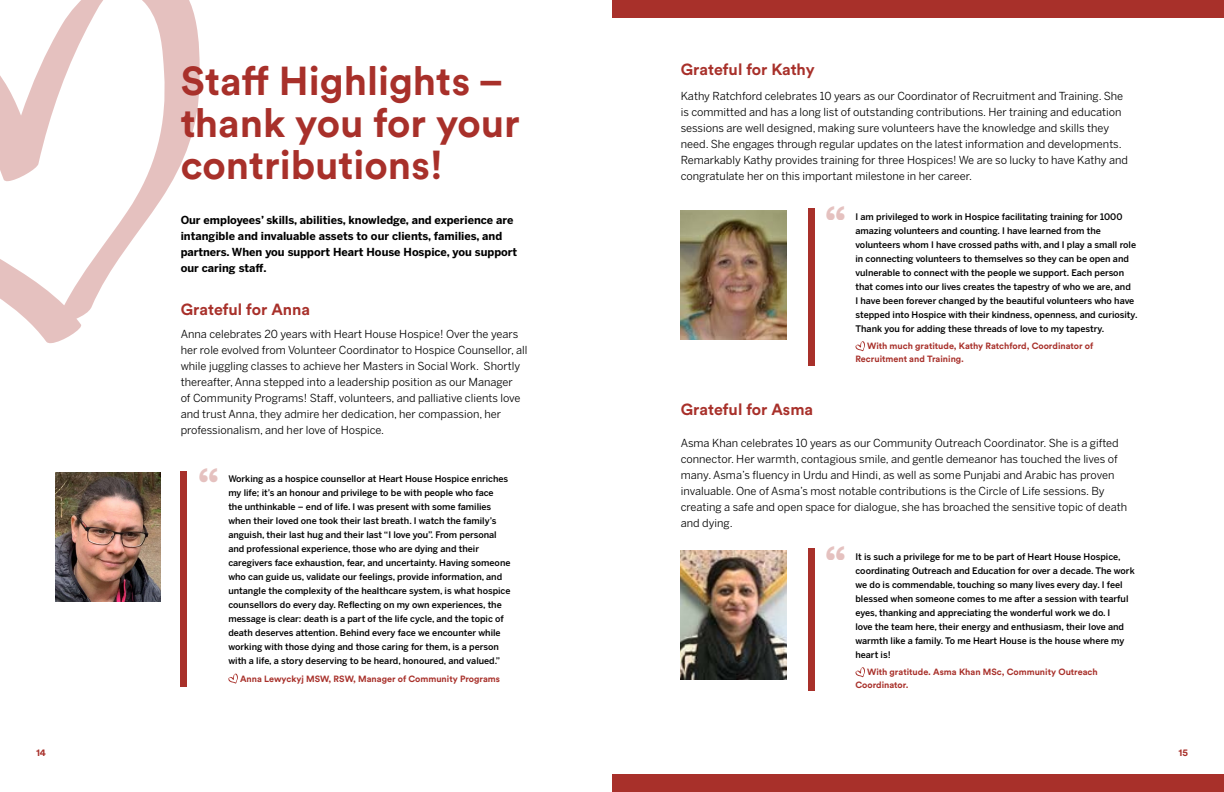
<style>
.page{position:relative;width:1224px;height:792px;background:#fff}
.page>*{position:absolute;margin:0;border:0;box-sizing:border-box;transform-origin:0 0}
.t1{font:700 50px "Circular Std";color:#a8302a}
.t2{font:700 40px/42px "Circular Std";color:#a8302a}
.t3{font:700 16px "Circular Std";color:#a8302a}
.t4{font:11px/16px "Benton Sans";color:#000}
.t5{font:700 11px/16px "Benton Sans";color:#000}
.t6{font:700 10px "Circular Std";color:#a8302a}
.t7{font:500 9px/14px "Benton Sans";color:#000}
.t8{font:700 9px/13px "Circular Std";color:#a8302a}
</style>
<div class="page">
<svg style="left:0;top:0;width:200px;height:343px"></svg>
<div style="left:612px;top:774px;width:612px;height:18px;background:#a8302a"></div>
<div style="left:612px;top:0;width:612px;height:18px;background:#a8302a"></div>
<img style="left:55px;top:472px;width:106px;height:129px">
<img style="left:681px;top:210px;width:105px;height:129px">
<svg style="left:228px;top:674px;width:10px;height:10px"></svg>
<div style="left:181px;top:471px;width:6px;height:216px;background:#a8302a"></div>
<svg style="left:855px;top:341px;width:10px;height:10px"></svg>
<div style="left:808px;top:208px;width:6px;height:158px;background:#a8302a"></div>
<img style="left:681px;top:550px;width:105px;height:129px">
<svg style="left:855px;top:667px;width:10px;height:10px"></svg>
<div style="left:808px;top:548px;width:6px;height:142px;background:#a8302a"></div>
<h2 class="t2" style="left:181px;top:59px;width:341px">Staff Highlights – thank you for your contributions!</h2>
<p class="t5" style="left:181px;top:212px;width:338px">Our employees’ skills, abilities, knowledge, and experience are intangible and invaluable assets to our clients, families, and partners. When you support Heart House Hospice, you support our caring staff.</p>
<h3 class="t3" style="left:181px;top:299px;width:131px">Grateful for Anna</h3>
<p class="t4" style="left:181px;top:326px;width:348px">Anna celebrates 20 years with Heart House Hospice! Over the years her role evolved from Volunteer Coordinator to Hospice Counsellor, all while juggling classes to achieve her Masters in Social Work. Shortly thereafter, Anna stepped into a leadership position as our Manager<br>of Community Programs! Staff, volunteers, and palliative clients love and trust Anna, they admire her dedication, her compassion, her professionalism, and her love of Hospice.</p>
<h1 class="t1" style="left:197px;top:454px;width:23px">“</h1>
<p class="t7" style="left:228px;top:472px;width:284px">Working as a hospice counsellor at Heart House Hospice enriches my life; it’s an honour and privilege to be with people who face<br>the unthinkable – end of life. I was present with some families when their loved one took their last breath. I watch the family’s anguish, their last hug and their last “I love you”. From personal and professional experience, those who are dying and their caregivers face exhaustion, fear, and uncertainty. Having someone who can guide us, validate our feelings, provide information, and untangle the complexity of the healthcare system, is what hospice counsellors do every day. Reflecting on my own experiences, the message is clear: death is a part of the life cycle, and the topic of death deserves attention. Behind every face we encounter while working with those dying and those caring for them, is a person with a life, a story deserving to be heard, honoured, and valued.”</p>
<p class="t8" style="left:240px;top:672px;width:261px">Anna Lewyckyj MSW, RSW, Manager of Community Programs</p>
<h3 class="t3" style="left:681px;top:59px;width:135px">Grateful for Kathy</h3>
<p class="t4" style="left:681px;top:88px;width:449px">Kathy Ratchford celebrates 10 years as our Coordinator of Recruitment and Training. She is committed and has a long list of outstanding contributions. Her training and education sessions are well designed, making sure volunteers have the knowledge and skills they need. She engages through regular updates on the latest information and developments.<br>Remarkably Kathy provides training for three Hospices! We are so lucky to have Kathy and congratulate her on this important milestone in her career.</p>
<h1 class="t1" style="left:824px;top:192px;width:23px">“</h1>
<p class="t7" style="left:855px;top:209px;width:284px">I am privileged to work in Hospice facilitating training for 1000 amazing volunteers and counting. I have learned from the volunteers whom I have crossed paths with, and I play a small role in connecting volunteers to themselves so they can be open and vulnerable to connect with the people we support. Each person that comes into our lives creates the tapestry of who we are, and<br>I have been forever changed by the beautiful volunteers who have stepped into Hospice with their kindness, openness, and curiosity.<br>Thank you for adding these threads of love to my tapestry.</p>
<p class="t8" style="left:855px;top:339px;width:239px;text-indent:12px">With much gratitude, Kathy Ratchford, Coordinator of<br>Recruitment and Training.</p>
<h3 class="t3" style="left:681px;top:399px;width:134px">Grateful for Asma</h3>
<p class="t4" style="left:681px;top:435px;width:448px">Asma Khan celebrates 10 years as our Community Outreach Coordinator. She is a gifted connector. Her warmth, contagious smile, and gentle demeanor has touched the lives of many. Asma’s fluency in Urdu and Hindi, as well as some Punjabi and Arabic has proven invaluable. One of Asma’s most notable contributions is the Circle of Life sessions. By creating a safe and open space for dialogue, she has broached the sensitive topic of death and dying.</p>
<h1 class="t1" style="left:824px;top:532px;width:23px">“</h1>
<p class="t7" style="left:855px;top:549px;width:281px">It is such a privilege for me to be part of Heart House Hospice, coordinating Outreach and Education for over a decade. The work we do is commendable, touching so many lives every day. I feel blessed when someone comes to me after a session with tearful eyes, thanking and appreciating the wonderful work we do. I<br>love the team here, their energy and enthusiasm, their love and warmth like a family. To me Heart House is the house where my heart is!</p>
<p class="t8" style="left:855px;top:665px;width:244px;text-indent:12px">With gratitude. Asma Khan MSc, Community Outreach<br>Coordinator.</p>
<p class="t6" style="left:36px;top:746px;width:11px">14</p>
<p class="t6" style="left:1178px;top:746px;width:11px">15</p>
</div>
